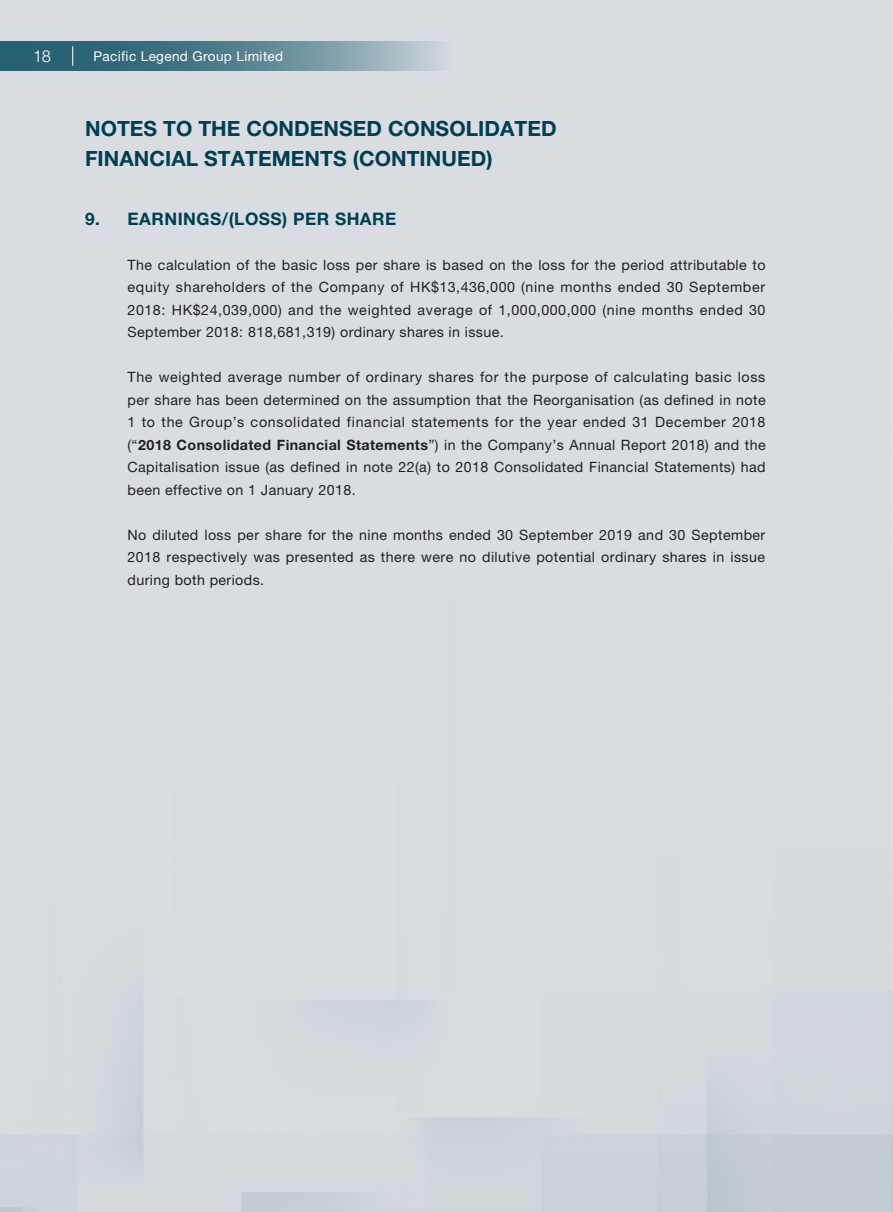
<style>
.page{position:relative;width:893px;height:1212px;background:#d9dde2}
.page>*{position:absolute;margin:0;border:0;box-sizing:border-box;transform-origin:0 0}
.t1{font:700 21px/30px "Helvetica Neue LT Std";letter-spacing:.005em;color:#003e52}
.t2{font:700 17.25px "Helvetica Neue LT Std";letter-spacing:.03em;color:#003e52}
.t3{font:300 16.5px "Helvetica LT Std";color:#fff}
.t4{font:14.25px/22.5px "Helvetica Neue LT Std";letter-spacing:.03em;color:#231f20;text-align:justify}
.t5{font:13.5px "Helvetica Neue LT Std";letter-spacing:.03em;color:#fff}
.s1{font-weight:700}
</style>
<div class="page">
<svg style="left:0;top:41px;width:443px;height:30px;background:#5c8694"></svg>
<svg style="left:72px;top:46px;width:1px;height:20px"></svg>
<p class="t3" style="left:33px;top:46px;width:20px">18</p>
<p class="t5" style="left:94px;top:48px;width:191px">Pacific Legend Group Limited</p>
<h1 class="t1" style="left:85px;top:113px;width:473px">NOTES TO THE CONDENSED CONSOLIDATED<br>FINANCIAL STATEMENTS (CONTINUED)</h1>
<p class="t2" style="left:85px;top:208px;width:313px">9. EARNINGS/(LOSS) PER SHARE</p>
<p class="t4" style="left:128px;top:253px;width:640px">The calculation of the basic loss per share is based on the loss for the period attributable to equity shareholders of the Company of HK$13,436,000 (nine months ended 30 September 2018: HK$24,039,000) and the weighted average of 1,000,000,000 (nine months ended 30<br>September 2018: 818,681,319) ordinary shares in issue.</p>
<p class="t4" style="left:128px;top:366px;width:640px">The weighted average number of ordinary shares for the purpose of calculating basic loss per share has been determined on the assumption that the Reorganisation (as defined in note 1 to the Group’s consolidated financial statements for the year ended 31 December 2018 (“<span class="s1">2018 Consolidated Financial Statements</span>”) in the Company’s Annual Report 2018) and the Capitalisation issue (as defined in note 22(a) to 2018 Consolidated Financial Statements) had been effective on 1 January 2018.</p>
<p class="t4" style="left:128px;top:523px;width:639px">No diluted loss per share for the nine months ended 30 September 2019 and 30 September 2018 respectively was presented as there were no dilutive potential ordinary shares in issue during both periods.</p>
</div>
